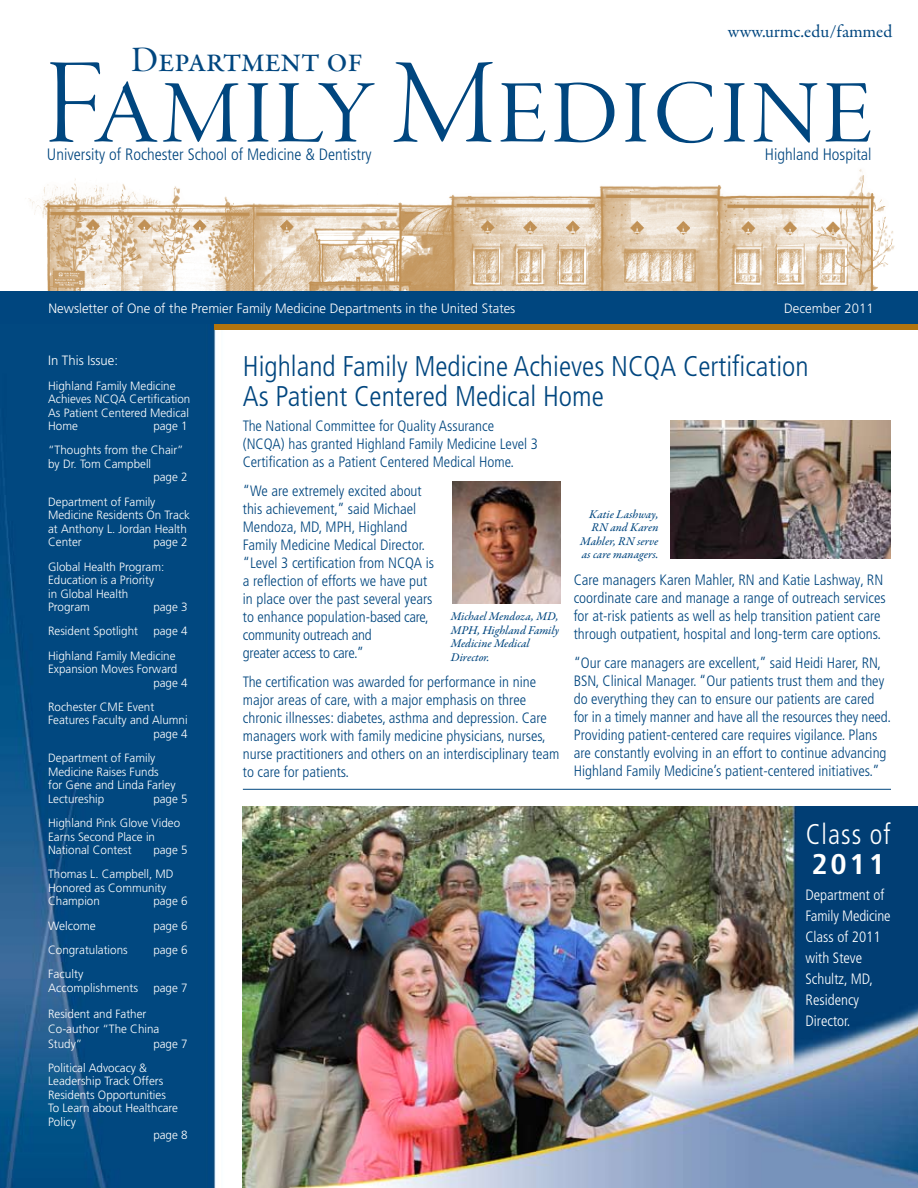
<style>
.page{position:relative;width:918px;height:1188px;background:#fff}
.page>*{position:absolute;margin:0;border:0;box-sizing:border-box;transform-origin:0 0}
.t1{font:124.5px "Garamond Premr Pro Lt Disp";letter-spacing:.01em;color:#00467f}
.t2{font:36px "Garamond Premr Pro Subh";color:#00467f}
.t3{font:300 condensed 28.5px/30px "Frutiger LT Pro";color:#00467f}
.t4{font:300 condensed 28.5px "Frutiger LT Pro";letter-spacing:.04em;color:#fff;scale:.95 1}
.t5{font:700 condensed 28.5px "Frutiger LT Pro";color:#fff;scale:1.1 1}
.t6{font:18px "Garamond Premr Pro";color:#00467f}
.t7{font:300 condensed 16.5px "Frutiger LT Pro";color:#00467f}
.t8{font:300 condensed 15px/18px "Frutiger LT Pro";color:#00467f}
.t9{font:300 condensed 15px/21px "Frutiger LT Pro";color:#fff}
.t10{font:300 13.5px "Frutiger";color:#fff}
.t11{font:300 12px/13.5px "Frutiger";color:#fff}
.t12{font:12px/13.2px "Garamond Premr Pro Med It";color:#00467f;text-align:right}
</style>
<div class="page">
<img style="left:0;top:324px;width:231px;height:864px">
<div style="left:215px;top:324px;width:703px;height:5px;background:#b2740e"></div>
<img style="left:6px;top:169px;width:912px;height:123px">
<div style="left:0;top:292px;width:918px;height:32px;background:#00467f"></div>
<img style="left:671px;top:421px;width:220px;height:137px">
<img style="left:452px;top:482px;width:108px;height:121px">
<hr style="left:243px;top:789px;width:648px;height:1px;background:#00467f">
<img style="left:242px;top:806px;width:676px;height:382px">
<p class="t6" style="left:728px;top:21px;width:166px">www.urmc.edu/fammed</p>
<h2 class="t2" style="left:131px;top:39px;width:233px">Department of</h2>
<h1 class="t1" style="left:44px;top:36px;width:831px">Family Medicine</h1>
<p class="t7" style="left:47px;top:145px;width:326px">University of Rochester School of Medicine &amp; Dentistry</p>
<p class="t7" style="left:765px;top:145px;width:108px">Highland Hospital</p>
<p class="t10" style="left:49px;top:301px;width:468px">Newsletter of One of the Premier Family Medicine Departments in the United States</p>
<p class="t10" style="left:784px;top:301px;width:91px">December 2011</p>
<p class="t10" style="left:48px;top:353px;width:71px">In This Issue:</p>
<p class="t11" style="left:48px;top:379px;width:144px">Highland Family Medicine<br>Achieves NCQA Certification<br>As Patient Centered Medical<br>Home</p>
<p class="t11" style="left:48px;top:414px;width:141px;line-height:24.3px;text-indent:105px">page 1 “Thoughts from the Chair”</p>
<p class="t11" style="left:48px;top:457px;width:105px">by Dr. Tom Campbell</p>
<p class="t11" style="left:48px;top:465px;width:141px;line-height:24.3px;text-indent:105px">page 2<br>Department of Family</p>
<p class="t11" style="left:48px;top:508px;width:143px">Medicine Residents On Track at Anthony L. Jordan Health<br>Center</p>
<p class="t11" style="left:48px;top:530px;width:141px;line-height:24.3px;text-indent:105px">page 2<br>Global Health Program:</p>
<p class="t11" style="left:48px;top:573px;width:108px">Education is a Priority in Global Health<br>Program</p>
<p class="t11" style="left:153px;top:600px;width:36px">page 3</p>
<p class="t11" style="left:48px;top:624px;width:91px">Resident Spotlight</p>
<p class="t11" style="left:48px;top:619px;width:141px;line-height:24.3px;text-indent:105px">page 4<br>Highland Family Medicine</p>
<p class="t11" style="left:153px;top:662px;width:36px;text-indent:-105px">Expansion Moves Forward page 4</p>
<p class="t11" style="left:48px;top:700px;width:108px">Rochester CME Event</p>
<p class="t11" style="left:48px;top:714px;width:141px">Features Faculty and Alumni</p>
<p class="t11" style="left:153px;top:727px;width:36px">page 4</p>
<p class="t11" style="left:48px;top:751px;width:129px">Department of Family<br>Medicine Raises Funds for Gene and Linda Farley<br>Lectureship</p>
<p class="t11" style="left:48px;top:786px;width:141px;line-height:24.3px;text-indent:105px">page 5<br>Highland Pink Glove Video</p>
<p class="t11" style="left:48px;top:830px;width:108px">Earns Second Place in<br>National Contest</p>
<p class="t11" style="left:48px;top:838px;width:141px;line-height:24.3px;text-indent:105px">page 5<br>Thomas L. Campbell, MD</p>
<p class="t11" style="left:48px;top:881px;width:120px">Honored as Community<br>Champion</p>
<p class="t11" style="left:153px;top:894px;width:36px">page 6</p>
<p class="t11" style="left:48px;top:919px;width:49px">Welcome</p>
<p class="t11" style="left:153px;top:919px;width:36px">page 6</p>
<p class="t11" style="left:48px;top:943px;width:81px">Congratulations</p>
<p class="t11" style="left:153px;top:943px;width:36px">page 6</p>
<p class="t11" style="left:48px;top:967px;width:92px">Faculty<br>Accomplishments</p>
<p class="t11" style="left:153px;top:981px;width:36px">page 7</p>
<p class="t11" style="left:48px;top:1006px;width:113px;line-height:15px">Resident and Father<br>Co-author “The China<br>Study”</p>
<p class="t11" style="left:153px;top:1037px;width:36px">page 7</p>
<p class="t11" style="left:48px;top:1061px;width:100px">Political Advocacy &amp;</p>
<p class="t11" style="left:48px;top:1074px;width:117px">Leadership Track Offers</p>
<p class="t11" style="left:48px;top:1088px;width:119px">Residents Opportunities</p>
<p class="t11" style="left:48px;top:1101px;width:131px">To Learn about Healthcare</p>
<p class="t11" style="left:48px;top:1115px;width:29px">Policy</p>
<p class="t11" style="left:153px;top:1128px;width:36px">page 8</p>
<h3 class="t3" style="left:243px;top:351px;width:567px">Highland Family Medicine Achieves NCQA Certification<br>As Patient Centered Medical Home</h3>
<p class="t8" style="left:243px;top:417px;width:297px">The National Committee for Quality Assurance (NCQA) has granted Highland Family Medicine Level 3<br>Certification as a Patient Centered Medical Home.</p>
<p class="t8" style="left:243px;top:482px;width:193px">“We are extremely excited about this achievement,” said Michael<br>Mendoza, MD, MPH, Highland<br>Family Medicine Medical Director. “Level 3 certification from NCQA is a reflection of efforts we have put in place over the past several years to enhance population-based care, community outreach and<br>greater access to care.”</p>
<p class="t8" style="left:243px;top:673px;width:318px">The certification was awarded for performance in nine major areas of care, with a major emphasis on three chronic illnesses: diabetes, asthma and depression. Care managers work with family medicine physicians, nurses, nurse practitioners and others on an interdisciplinary team to care for patients.</p>
<p class="t12" style="left:580px;top:508px;width:80px">Katie Lashway,<br>RN and Karen<br>Mahler, RN serve as care managers.</p>
<p class="t8" style="left:574px;top:571px;width:313px">Care managers Karen Mahler, RN and Katie Lashway, RN coordinate care and manage a range of outreach services for at-risk patients as well as help transition patient care through outpatient, hospital and long-term care options.</p>
<p class="t8" style="left:574px;top:654px;width:319px">“Our care managers are excellent,” said Heidi Harer, RN, BSN, Clinical Manager. “Our patients trust them and they do everything they can to ensure our patients are cared for in a timely manner and have all the resources they need.<br>Providing patient-centered care requires vigilance. Plans are constantly evolving in an effort to continue advancing Highland Family Medicine’s patient-centered initiatives.”</p>
<p class="t12" style="left:451px;top:611px;width:110px;text-align:left">Michael Mendoza, MD,<br>MPH, Highland Family<br>Medicine Medical<br>Director.</p>
<h3 class="t4" style="left:806px;top:817px;width:91px">Class of</h3>
<h3 class="t5" style="left:811px;top:847px;width:68px">2011</h3>
<p class="t9" style="left:806px;top:884px;width:87px">Department of<br>Family Medicine<br>Class of 2011 with Steve<br>Schultz, MD,<br>Residency<br>Director.</p>
</div>
